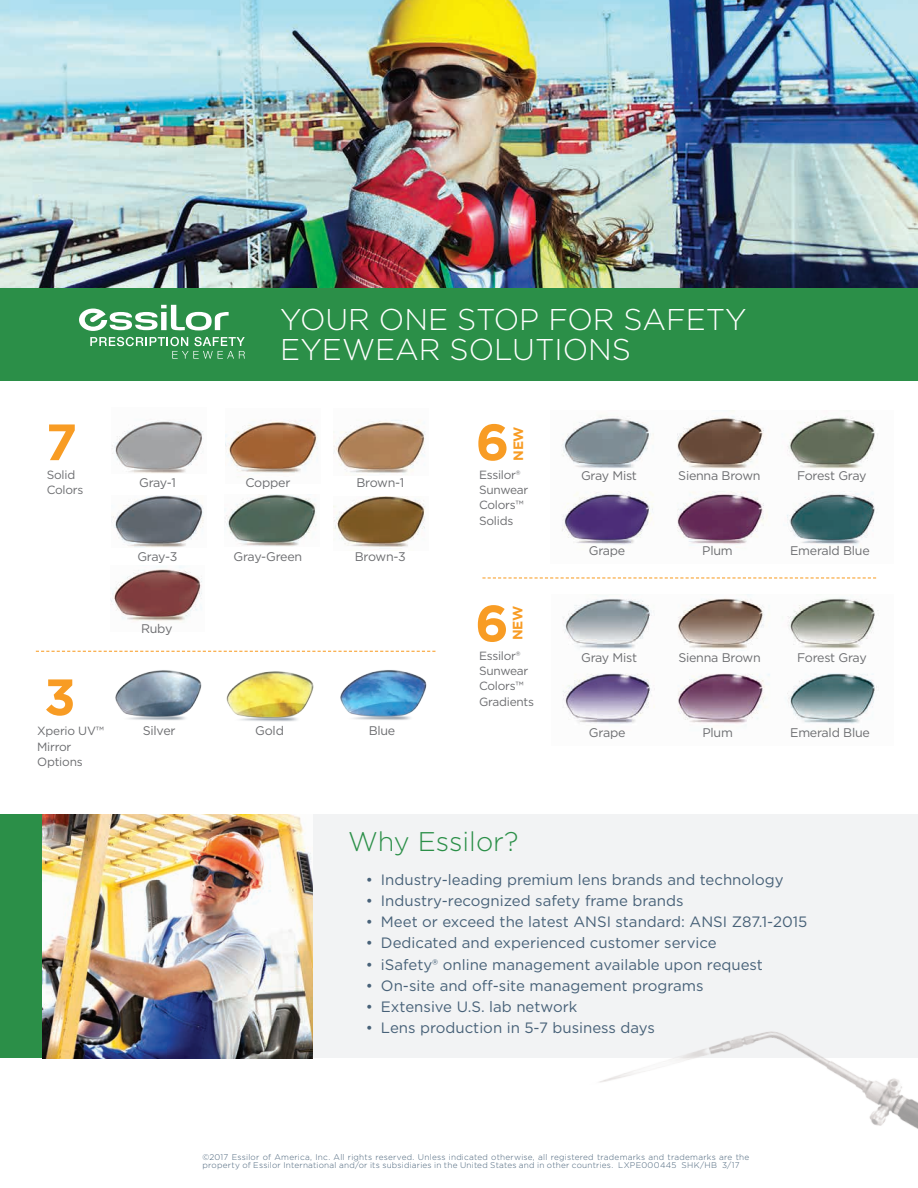
<style>
.page{position:relative;width:918px;height:1188px;background:#fff}
.page>*{position:absolute;margin:0;border:0;box-sizing:border-box;transform-origin:0 0}
.t1{font:700 51px "Gotham";color:#f89c24}
.t2{font:300 30px/30px "Gotham";color:#fff}
.t3{font:300 27px "Gotham";color:#2b8f48}
.t4{font:15px "Gotham";color:#476178}
.t5{font:700 13.65px "Gotham";letter-spacing:-.02em;color:#f89c24}
.t6{font:12.45px "Gotham";letter-spacing:-.02em;color:#6c6d70}
.t7{font:11.85px/15.3px "Gotham";letter-spacing:-.02em;color:#6c6d70}
.t8{font:300 8.25px/8.2px "Gotham";letter-spacing:.025em;color:#476178}
</style>
<div class="page">
<img style="left:0;top:0;width:918px;height:288px">
<div style="left:0;top:288px;width:918px;height:92px;background:#2b8f48"></div>
<div style="left:0;top:814px;width:918px;height:244px;background:#f2f3f4"></div>
<div style="left:0;top:814px;width:232px;height:244px;background:#2b8f48"></div>
<img style="left:42px;top:814px;width:271px;height:244px">
<img style="left:599px;top:1031px;width:319px;height:98px">
<img style="left:562px;top:595px;width:316px;height:136px">
<svg style="left:482px;top:577px;width:394px;height:2px"></svg>
<svg style="left:36px;top:651px;width:399px;height:1px"></svg>
<img style="left:562px;top:411px;width:315px;height:137px">
<img style="left:333px;top:420px;width:93px;height:53px">
<img style="left:226px;top:420px;width:92px;height:53px">
<img style="left:110px;top:566px;width:92px;height:56px">
<img style="left:112px;top:421px;width:91px;height:52px">
<img style="left:333px;top:496px;width:92px;height:53px">
<img style="left:224px;top:494px;width:93px;height:52px">
<img style="left:113px;top:495px;width:91px;height:53px">
<img style="left:340px;top:670px;width:87px;height:50px">
<img style="left:226px;top:671px;width:88px;height:51px">
<img style="left:115px;top:670px;width:87px;height:50px">
<svg style="left:79px;top:305px;width:150px;height:26px"></svg>
<svg style="left:90px;top:337px;width:155px;height:22px"></svg>
<h2 class="t2" style="left:280px;top:304px;width:468px">YOUR ONE STOP FOR SAFETY<br>EYEWEAR SOLUTIONS</h2>
<h1 class="t1" style="left:46px;top:408px;width:33px">7</h1>
<p class="t7" style="left:47px;top:466px;width:38px">Solid<br>Colors</p>
<p class="t6" style="left:139px;top:475px;width:38px">Gray-1</p>
<p class="t6" style="left:245px;top:475px;width:46px">Copper</p>
<p class="t6" style="left:356px;top:475px;width:49px">Brown-1</p>
<p class="t6" style="left:137px;top:549px;width:42px">Gray-3</p>
<p class="t6" style="left:234px;top:549px;width:70px">Gray-Green</p>
<p class="t6" style="left:355px;top:549px;width:53px">Brown-3</p>
<h1 class="t1" style="left:44px;top:663px;width:33px">3</h1>
<p class="t7" style="left:37px;top:723px;width:68px">Xperio UV™<br>Mirror<br>Options</p>
<p class="t6" style="left:141px;top:620px;width:33px">Ruby</p>
<p class="t6" style="left:143px;top:723px;width:34px">Silver</p>
<p class="t6" style="left:255px;top:723px;width:30px">Gold</p>
<p class="t6" style="left:369px;top:723px;width:28px">Blue</p>
<h1 class="t1" style="left:476px;top:408px;width:35px">6</h1>
<p class="t7" style="left:479px;top:467px;width:51px">Essilor®<br>Sunwear<br>Colors™<br>Solids</p>
<p class="t5" style="left:509px;top:461px;width:36px;rotate:-90deg">NEW</p>
<h1 class="t1" style="left:475px;top:590px;width:35px">6</h1>
<p class="t7" style="left:479px;top:648px;width:56px">Essilor®<br>Sunwear<br>Colors™<br>Gradients</p>
<p class="t5" style="left:509px;top:640px;width:36px;rotate:-90deg">NEW</p>
<h3 class="t3" style="left:348px;top:824px;width:172px">Why Essilor?</h3>
<p class="t6" style="left:581px;top:468px;width:57px">Gray Mist</p>
<p class="t6" style="left:678px;top:468px;width:84px">Sienna Brown</p>
<p class="t6" style="left:797px;top:468px;width:71px">Forest Gray</p>
<p class="t6" style="left:589px;top:543px;width:38px">Grape</p>
<p class="t6" style="left:702px;top:543px;width:32px">Plum</p>
<p class="t6" style="left:790px;top:543px;width:81px">Emerald Blue</p>
<p class="t6" style="left:581px;top:650px;width:57px">Gray Mist</p>
<p class="t6" style="left:678px;top:650px;width:84px">Sienna Brown</p>
<p class="t6" style="left:797px;top:650px;width:71px">Forest Gray</p>
<p class="t6" style="left:589px;top:725px;width:38px">Grape</p>
<p class="t6" style="left:702px;top:725px;width:32px">Plum</p>
<p class="t6" style="left:790px;top:725px;width:81px">Emerald Blue</p>
<p class="t4" style="left:366px;top:870px;width:419px">• Industry-leading premium lens brands and technology</p>
<p class="t4" style="left:366px;top:891px;width:319px">• Industry-recognized safety frame brands</p>
<p class="t4" style="left:366px;top:912px;width:443px">• Meet or exceed the latest ANSI standard: ANSI Z87.1-2015</p>
<p class="t4" style="left:366px;top:933px;width:352px">• Dedicated and experienced customer service</p>
<p class="t4" style="left:366px;top:955px;width:399px">• iSafety® online management available upon request</p>
<p class="t4" style="left:366px;top:976px;width:339px">• On-site and off-site management programs</p>
<p class="t4" style="left:366px;top:997px;width:213px">• Extensive U.S. lab network</p>
<p class="t4" style="left:366px;top:1018px;width:291px">• Lens production in 5-7 business days</p>
<p class="t8" style="left:202px;top:1153px;width:548px">©2017 Essilor of America, Inc. All rights reserved. Unless indicated otherwise, all registered trademarks and trademarks are the property of Essilor International and/or its subsidiaries in the United States and in other countries. LXPE000445 SHK/HB 3/17</p>
</div>
